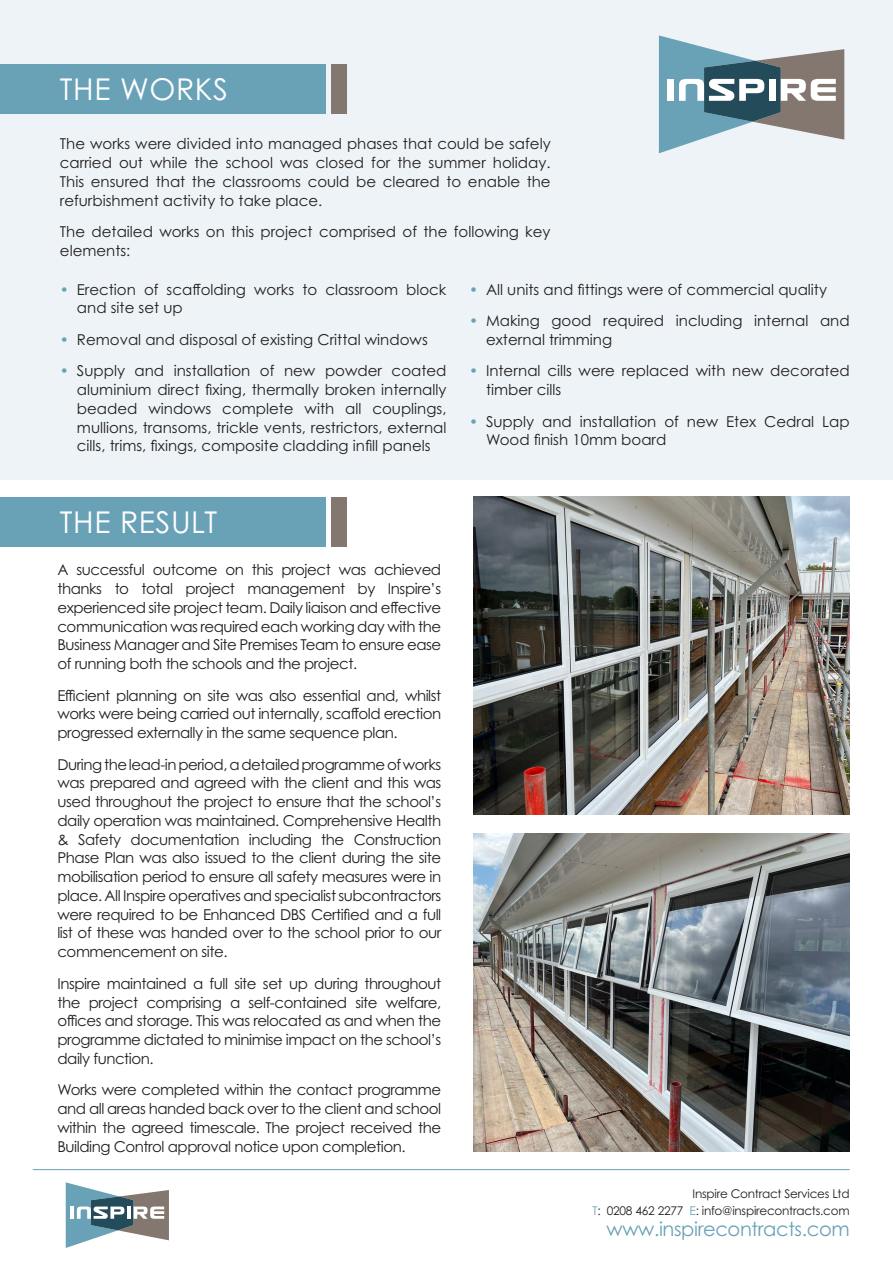
<style>
.page{position:relative;width:893px;height:1263px;background:#fff}
.page>*{position:absolute;margin:0;border:0;box-sizing:border-box;transform-origin:0 0}
.t1{font:30px "Century Gothic Pro";letter-spacing:.02em;color:#fff}
.t2{font:19.5px "Century Gothic Pro";letter-spacing:-.02em;color:#69a2b7}
.t3{font:15px/18.8px "Century Gothic Pro";color:#231f20;text-align:justify}
.t4{font:12px "Century Gothic Pro";letter-spacing:-.02em;color:#231f20}
.s1{color:#69a2b7}
</style>
<div class="page">
<div style="left:0;top:0;width:893px;height:479px;background:#edf3f6"></div>
<hr style="left:33px;top:1169px;width:817px;height:1px;background:#69a2b7">
<svg style="left:659px;top:35px;width:185px;height:118px"></svg>
<svg style="left:66px;top:1182px;width:103px;height:66px"></svg>
<div style="left:0;top:64px;width:326px;height:50px;background:#69a2b7"></div>
<div style="left:331px;top:64px;width:15px;height:50px;background:#84776f"></div>
<div style="left:0;top:497px;width:326px;height:50px;background:#69a2b7"></div>
<div style="left:331px;top:497px;width:15px;height:50px;background:#84776f"></div>
<img style="left:473px;top:497px;width:377px;height:318px">
<img style="left:473px;top:833px;width:377px;height:318px">
<p class="t1" style="left:60px;top:71px;width:170px">THE WORKS</p>
<p class="t3" style="left:60px;top:134px;width:492px">The works were divided into managed phases that could be safely carried out while the school was closed for the summer holiday.<br>This ensured that the classrooms could be cleared to enable the refurbishment activity to take place.</p>
<p class="t3" style="left:60px;top:222px;width:492px">The detailed works on this project comprised of the following key elements:</p>
<p class="t3" style="left:77px;top:280px;width:371px;text-indent:-17px"><span class="s1">•</span> Erection of scaffolding works to classroom block and site set up</p>
<p class="t3" style="left:60px;top:330px;width:369px"><span class="s1">•</span> Removal and disposal of existing Crittal windows</p>
<p class="t3" style="left:77px;top:361px;width:371px;text-indent:-17px"><span class="s1">•</span> Supply and installation of new powder coated aluminium direct fixing, thermally broken internally beaded windows complete with all couplings, mullions, transoms, trickle vents, restrictors, external cills, trims, fixings, composite cladding infill panels</p>
<p class="t1" style="left:60px;top:504px;width:159px">THE RESULT</p>
<p class="t3" style="left:57px;top:560px;width:385px">A successful outcome on this project was achieved thanks to total project management by Inspire’s experienced site project team. Daily liaison and effective communication was required each working day with the Business Manager and Site Premises Team to ensure ease of running both the schools and the project.</p>
<p class="t3" style="left:57px;top:686px;width:385px">Efficient planning on site was also essential and, whilst works were being carried out internally, scaffold erection progressed externally in the same sequence plan.</p>
<p class="t3" style="left:57px;top:755px;width:385px">During the lead-in period, a detailed programme of works was prepared and agreed with the client and this was used throughout the project to ensure that the school’s daily operation was maintained. Comprehensive Health &amp; Safety documentation including the Construction Phase Plan was also issued to the client during the site mobilisation period to ensure all safety measures were in place. All Inspire operatives and specialist subcontractors were required to be Enhanced DBS Certified and a full list of these was handed over to the school prior to our commencement on site.</p>
<p class="t3" style="left:57px;top:974px;width:385px">Inspire maintained a full site set up during throughout the project comprising a self-contained site welfare, offices and storage. This was relocated as and when the programme dictated to minimise impact on the school’s daily function.</p>
<p class="t3" style="left:57px;top:1080px;width:385px">Works were completed within the contact programme and all areas handed back over to the client and school within the agreed timescale. The project received the Building Control approval notice upon completion.</p>
<p class="t3" style="left:469px;top:280px;width:360px"><span class="s1">•</span> All units and fittings were of commercial quality</p>
<p class="t3" style="left:486px;top:311px;width:365px;text-indent:-17px"><span class="s1">•</span> Making good required including internal and external trimming</p>
<p class="t3" style="left:486px;top:361px;width:365px;text-indent:-17px"><span class="s1">•</span> Internal cills were replaced with new decorated timber cills</p>
<p class="t3" style="left:486px;top:412px;width:365px;text-indent:-17px"><span class="s1">•</span> Supply and installation of new Etex Cedral Lap<br>Wood finish 10mm board</p>
<p class="t4" style="left:693px;top:1187px;width:159px">Inspire Contract Services Ltd</p>
<p class="t4" style="left:592px;top:1203px;width:259px"><span class="s1">T</span>: 0208 462 2277 <span class="s1">E</span>: info@inspirecontracts.com</p>
<p class="t2" style="left:607px;top:1217px;width:245px">www.inspirecontracts.com</p>
</div>
